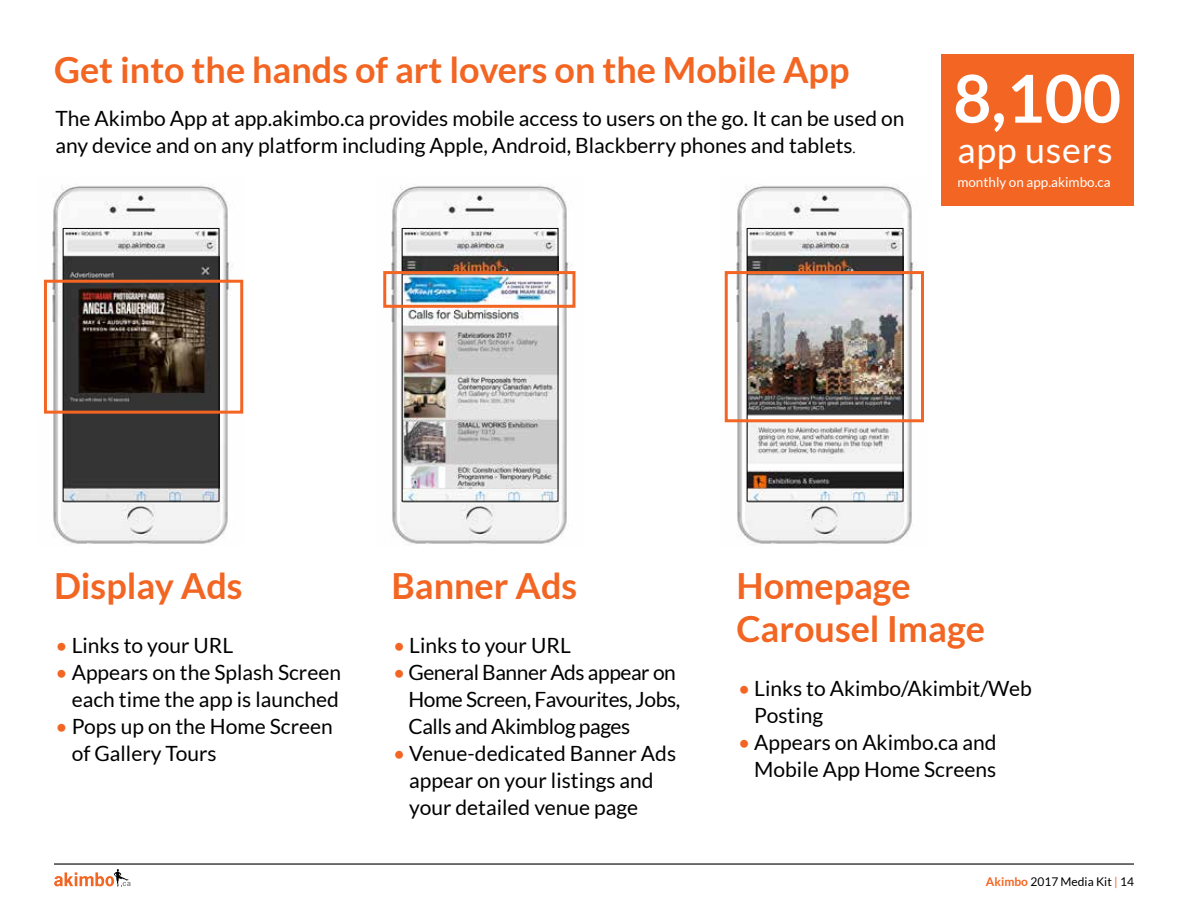
<style>
.page{position:relative;width:1188px;height:918px;background:#fff}
.page>*{position:absolute;margin:0;border:0;box-sizing:border-box;transform-origin:0 0}
.t1{font:700 66px "Lato";color:#fff}
.t2{font:700 36px/43.2px "Lato";color:#f26522}
.t3{font:36px "Lato";letter-spacing:.02em;color:#fff}
.t4{font:21px/27px "Lato";color:#000}
.t5{font:21px/27px "Lato";letter-spacing:-.02em;color:#000}
.t6{font:13.5px "Lato";color:#fff}
.t7{font:12px "Lato";color:#000}
.s1{font-family:"PT Sans";font-size:15px}
.s2{color:#f26522}
.s3{font-weight:700;color:#f26522}
</style>
<div class="page">
<hr style="left:54px;top:863px;width:1080px;height:2px;background:#000">
<svg style="left:54px;top:869px;width:77px;height:17px"></svg>
<img style="left:44px;top:185px;width:199px;height:361px">
<img style="left:391px;top:185px;width:185px;height:361px">
<img style="left:724px;top:185px;width:200px;height:361px">
<img style="left:65px;top:230px;width:152px;height:270px">
<div style="left:63px;top:228px;width:156px;height:274px;border:1px solid #000"></div>
<img style="left:404px;top:230px;width:152px;height:270px">
<img style="left:749px;top:230px;width:152px;height:270px">
<div style="left:747px;top:228px;width:156px;height:274px;border:1px solid #000"></div>
<div style="left:44px;top:280px;width:199px;height:134px;border:3px solid #f26522"></div>
<div style="left:725px;top:271px;width:199px;height:151px;border:3px solid #f26522"></div>
<div style="left:383px;top:271px;width:192px;height:37px;border:3px solid #f26522"></div>
<div style="left:941px;top:54px;width:192px;height:151px;background:#f26522"></div>
<h2 class="t2" style="left:54px;top:48px;width:797px">Get into the hands of art lovers on the Mobile App</h2>
<p class="t4" style="left:56px;top:105px;width:851px">The Akimbo App at app.akimbo.ca provides mobile access to users on the go. It can be used on any device and on any platform including Apple, Android, Blackberry phones and tablets<span class="s1">.</span></p>
<h1 class="t1" style="left:953px;top:61px;width:169px">8,100</h1>
<h2 class="t3" style="left:957px;top:130px;width:157px">app users</h2>
<p class="t6" style="left:957px;top:174px;width:155px">monthly on app.akimbo.ca</p>
<h2 class="t2" style="left:54px;top:564px;width:190px">Display Ads</h2>
<p class="t4" style="left:56px;top:632px;width:179px"><span class="s2">•</span> Links to your URL</p>
<p class="t4" style="left:56px;top:659px;width:287px;text-align:right"><span class="s2">•</span> Appears on the Splash Screen each time the app is launched</p>
<p class="t4" style="left:72px;top:713px;width:263px;text-indent:-16px"><span class="s2">•</span> Pops up on the Home Screen of Gallery Tours</p>
<h2 class="t2" style="left:392px;top:564px;width:187px">Banner Ads</h2>
<p class="t4" style="left:393px;top:632px;width:179px"><span class="s2">•</span> Links to your URL</p>
<p class="t5" style="left:408px;top:659px;width:273px;text-indent:-15px"><span class="s2">•</span> General Banner Ads appear on<br>Home Screen, Favourites, Jobs,<br>Calls and Akimblog pages</p>
<p class="t4" style="left:409px;top:740px;width:268px;text-indent:-16px"><span class="s2">•</span> Venue-dedicated Banner Ads appear on your listings and your detailed venue page</p>
<h2 class="t2" style="left:736px;top:564px;width:250px">Homepage<br>Carousel Image</h2>
<p class="t4" style="left:754px;top:675px;width:279px;text-indent:-16px"><span class="s2">•</span> Links to Akimbo/Akimbit/Web<br>Posting</p>
<p class="t4" style="left:738px;top:729px;width:260px;text-align:right"><span class="s2">•</span> Appears on Akimbo.ca and<br>Mobile App Home Screens</p>
<p class="t7" style="left:986px;top:875px;width:150px"><span class="s3">Akimbo</span> 2017 Media Kit <span class="s2">|</span> 14</p>
</div>
